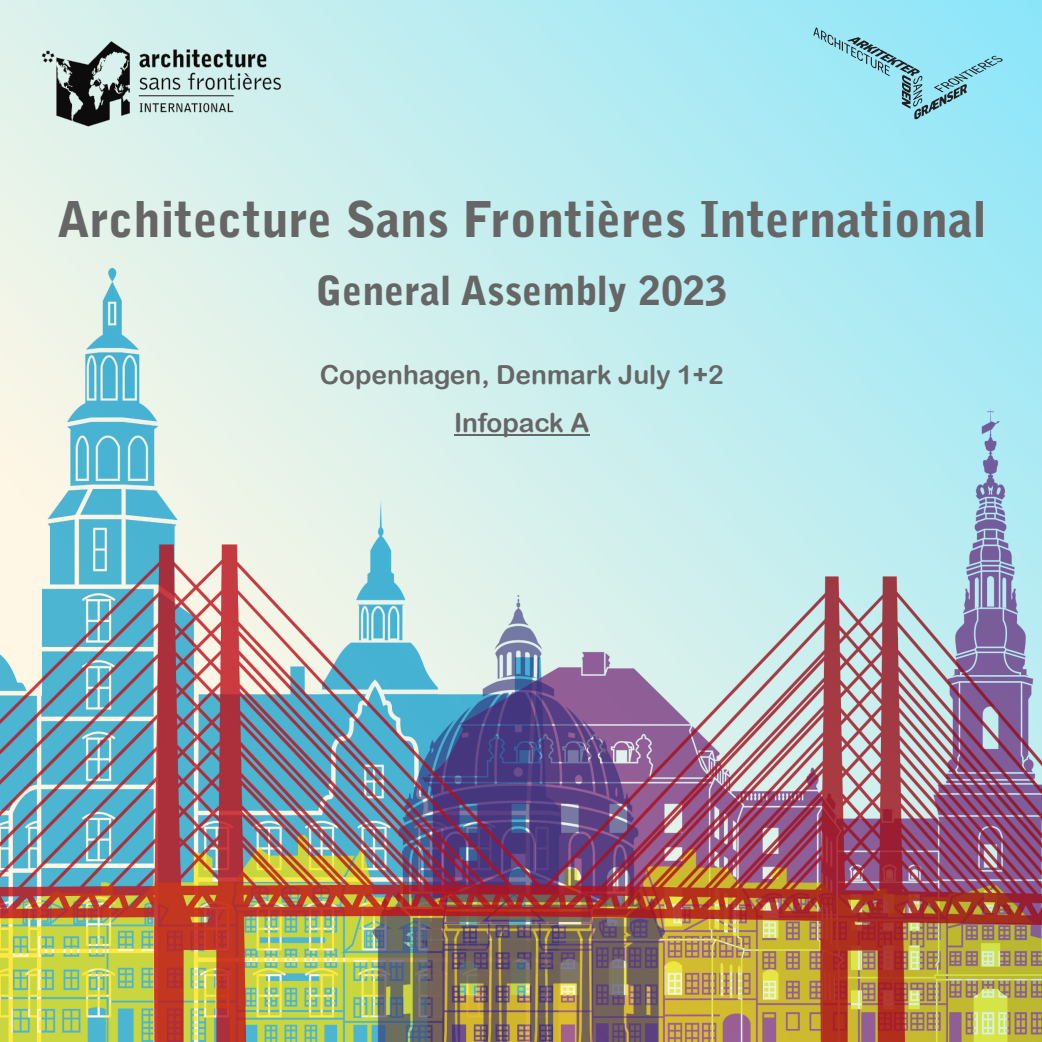
<style>
.page{position:relative;width:1042px;height:1042px;background:#fff}
.page>*{position:absolute;margin:0;border:0;box-sizing:border-box;transform-origin:0 0}
.t1{font:900 49px "Bell Gothic Std";color:#666}
.t2{font:900 39.9px "Bell Gothic Std";color:#666}
.t3{font:26.25px/47.2px "Arial Rounded MT Bold";color:#666;text-align:center}
</style>
<div class="page">
<div style="left:0;top:0;width:1042px;height:1042px;background:linear-gradient(to right,#e4f3ea,#92e6f9)"></div>
<img style="left:0;top:193px;width:1042px;height:849px">
<hr style="left:454px;top:434px;width:135px;height:1px;background:#666">
<img style="left:40px;top:25px;width:242px;height:117px">
<svg style="left:813px;top:27px;width:190px;height:93px;background:#90d7e5"></svg>
<p class="t1" style="left:57px;top:200px;width:930px">Architecture Sans Frontières International</p>
<p class="t2" style="left:316px;top:276px;width:413px">General Assembly 2023</p>
<p class="t3" style="left:320px;top:354px;width:405px">Copenhagen, Denmark July 1+2<br>Infopack A</p>
</div>
